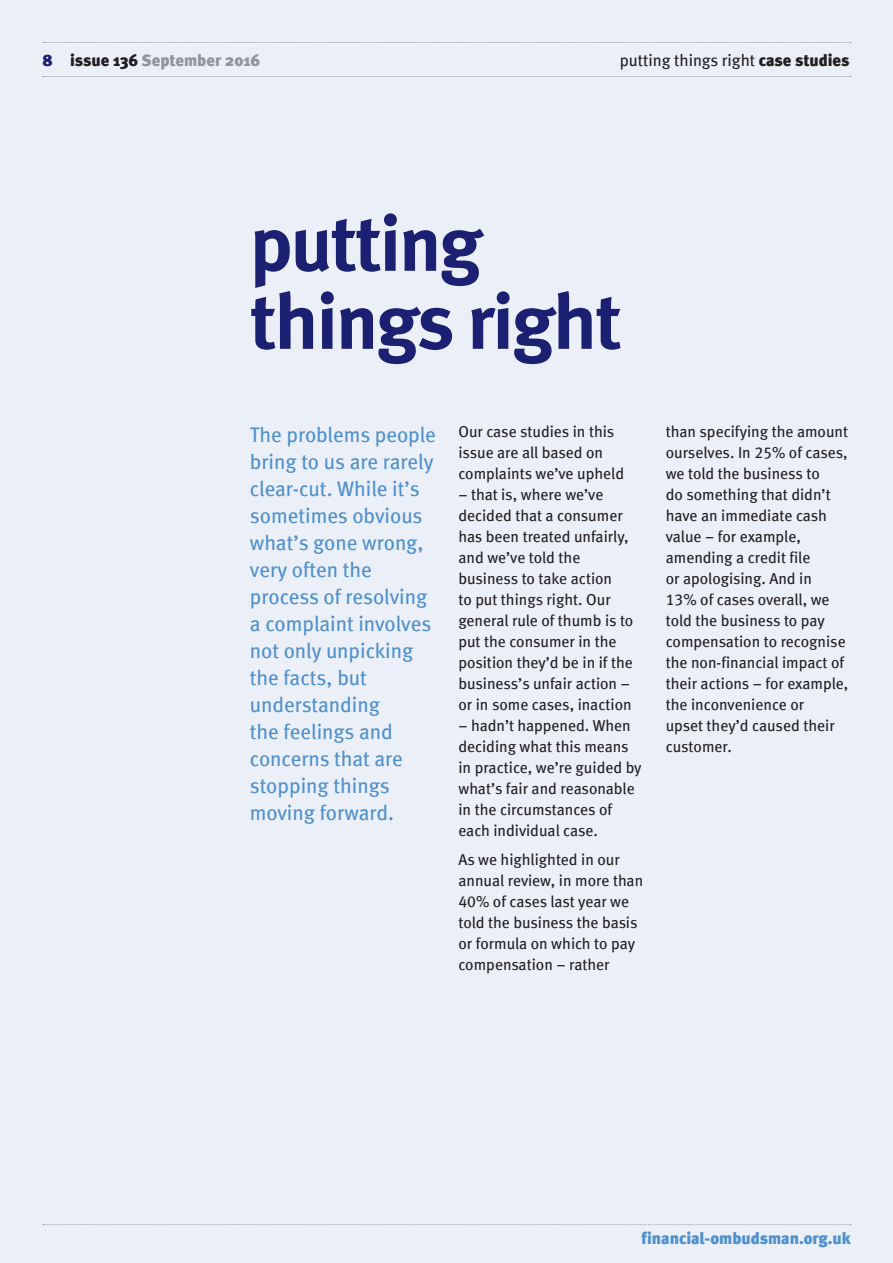
<style>
.page{position:relative;width:893px;height:1263px;background:#ebf0f8}
.page>*{position:absolute;margin:0;border:0;box-sizing:border-box;transform-origin:0 0}
.t1{font:78px/78px "Meta Bold LF";letter-spacing:-.025em;color:#1c2072}
.t2{font:21px/27px "Meta Book LF";color:#5090cc}
.t3{font:16.5px "Meta Book LF";color:#231f20}
.t4{font:900 16.5px "Meta";color:#5090cc}
.t5{font:900 16.5px "Meta";color:#939598}
.t6{font:15.75px/21px "Meta Book LF";color:#231f20}
.s1{color:#1c2072}
.s2{color:#231f20}
.s3{font-family:"Meta";font-weight:900}
</style>
<div class="page">
<svg style="left:43px;top:42px;width:808px;height:1px"></svg>
<svg style="left:43px;top:76px;width:808px;height:1px"></svg>
<svg style="left:43px;top:1224px;width:808px;height:1px"></svg>
<p class="t5" style="left:43px;top:51px;width:219px"><span class="s1">8</span> <span class="s2">issue 136</span> September 2016</p>
<p class="t3" style="left:620px;top:51px;width:231px">putting things right <span class="s3">case studies</span></p>
<h2 class="t1" style="left:250px;top:204px;width:373px">putting things right</h2>
<p class="t2" style="left:250px;top:420px;width:188px">The problems people bring to us are rarely clear-cut. While it’s sometimes obvious what’s gone wrong, very often the process of resolving a complaint involves not only unpicking the facts, but understanding<br>the feelings and concerns that are stopping things moving forward.</p>
<p class="t6" style="left:458px;top:420px;width:167px">Our case studies in this issue are all based on complaints we’ve upheld</p>
<p class="t6" style="left:458px;top:483px;width:176px">– that is, where we’ve decided that a consumer has been treated unfairly, and we’ve told the business to take action<br>to put things right. Our general rule of thumb is to put the consumer in the position they’d be in if the business’s unfair action – or in some cases, inaction</p>
<p class="t6" style="left:458px;top:714px;width:185px">– hadn’t happened. When deciding what this means in practice, we’re guided by what’s fair and reasonable in the circumstances of each individual case.</p>
<p class="t6" style="left:458px;top:849px;width:186px">As we highlighted in our annual review, in more than<br>40% of cases last year we told the business the basis or formula on which to pay compensation – rather</p>
<p class="t6" style="left:666px;top:420px;width:184px">than specifying the amount ourselves. In 25% of cases, we told the business to<br>do something that didn’t have an immediate cash value – for example, amending a credit file<br>or apologising. And in<br>13% of cases overall, we told the business to pay compensation to recognise the non-financial impact of their actions – for example, the inconvenience or<br>upset they’d caused their customer.</p>
<p class="t4" style="left:642px;top:1229px;width:211px">financial-ombudsman.org.uk</p>
</div>
